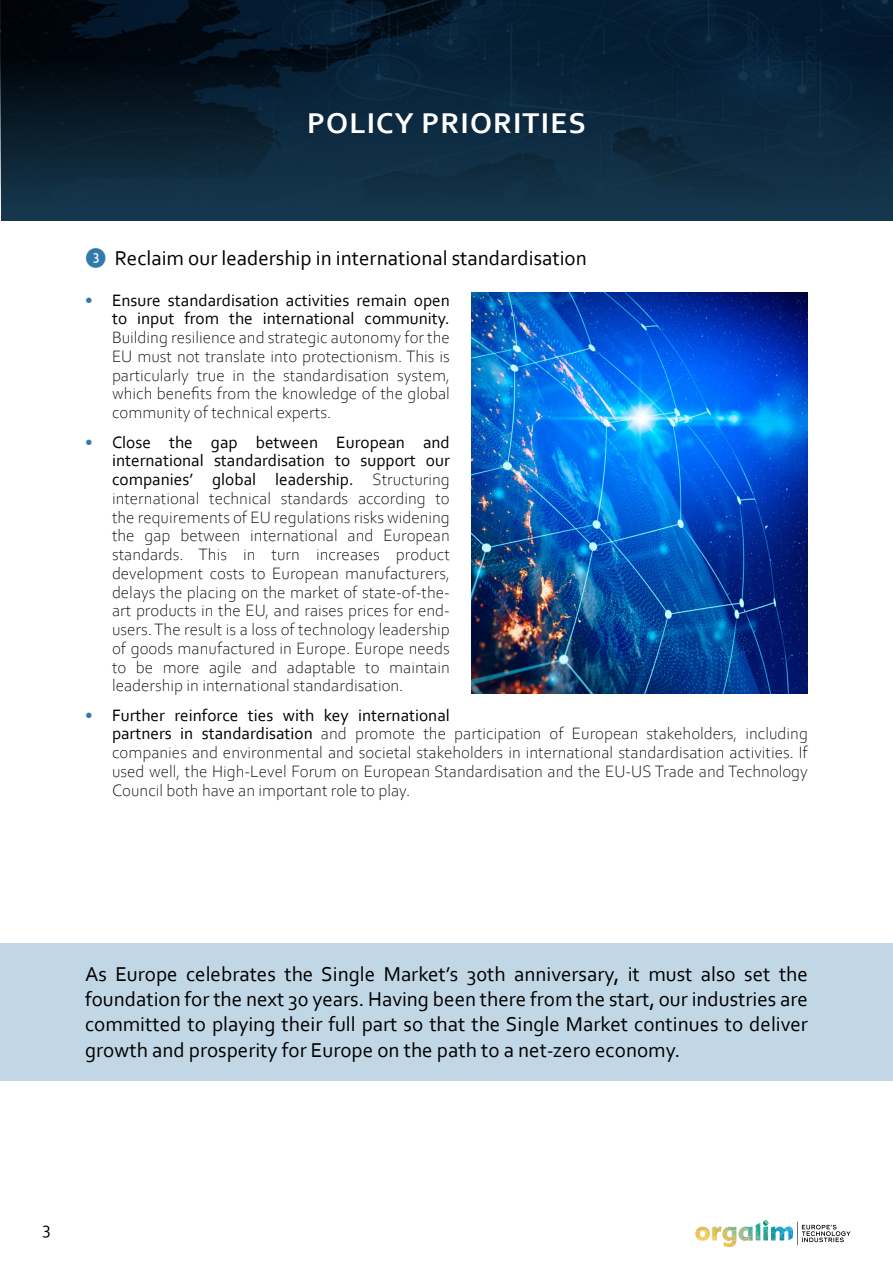
<style>
.page{position:relative;width:893px;height:1263px;background:#fff}
.page>*{position:absolute;margin:0;border:0;box-sizing:border-box;transform-origin:0 0}
.t1{font:700 30px "Corbel";letter-spacing:.04em;color:#fff}
.t2{font:21px/25.2px "Corbel";color:#000;text-align:justify}
.t3{font:18px "Corbel";color:#000}
.t4{font:300 17.25px/18.8px "Corbel";color:#000;text-align:justify}
.t5{font:17.25px/18.8px "Corbel";color:#000;text-align:right}
.s1{font-size:22.5px;color:#317aab}
.s2{font-weight:300;color:#327aab}
.s3{color:#327aab}
.s4{font-weight:400}
</style>
<div class="page">
<svg style="left:695px;top:1220px;width:155px;height:27px"></svg>
<svg style="left:1px;top:0;width:891px;height:221px;background:#0a2337"></svg>
<img style="left:471px;top:293px;width:337px;height:401px">
<div style="left:0;top:944px;width:893px;height:137px;background:#c1d7e5"></div>
<h1 class="t1" style="left:307px;top:104px;width:280px">POLICY PRIORITIES</h1>
<p class="t2" style="left:85px;top:245px;width:503px"><span class="s1">❸</span> Reclaim our leadership in international standardisation</p>
<p class="t5" style="left:85px;top:290px;width:366px"><span class="s2">•</span> Ensure standardisation activities remain open to input from the international community.</p>
<p class="t4" style="left:112px;top:327px;width:339px">Building resilience and strategic autonomy for the EU must not translate into protectionism. This is particularly true in the standardisation system, which benefits from the knowledge of the global community of technical experts.</p>
<p class="t4" style="left:112px;top:432px;width:339px;text-indent:-27px"><span class="s3">•</span> <span class="s4">Close the gap between European and international standardisation to support our companies’ global leadership.</span> Structuring international technical standards according to the requirements of EU regulations risks widening the gap between international and European standards. This in turn increases product development costs to European manufacturers, delays the placing on the market of state-of-the&shy;art products in the EU, and raises prices for end&shy;users. The result is a loss of technology leadership of goods manufactured in Europe. Europe needs to be more agile and adaptable to maintain leadership in international standardisation.</p>
<p class="t4" style="left:112px;top:705px;width:697px;text-align:left;text-indent:-27px"><span class="s3">•</span> <span class="s4">Further reinforce ties with key international<br>partners in standardisation</span> and promote the participation of European stakeholders, including companies and environmental and societal stakeholders in international standardisation activities. If used well, the High-Level Forum on European Standardisation and the EU-US Trade and Technology Council both have an important role to play.</p>
<p class="t2" style="left:85px;top:961px;width:724px">As Europe celebrates the Single Market’s 30th anniversary, it must also set the foundation for the next 30 years. Having been there from the start, our industries are committed to playing their full part so that the Single Market continues to deliver growth and prosperity for Europe on the path to a net-zero economy.</p>
<p class="t3" style="left:43px;top:1217px;width:10px">3</p>
</div>
